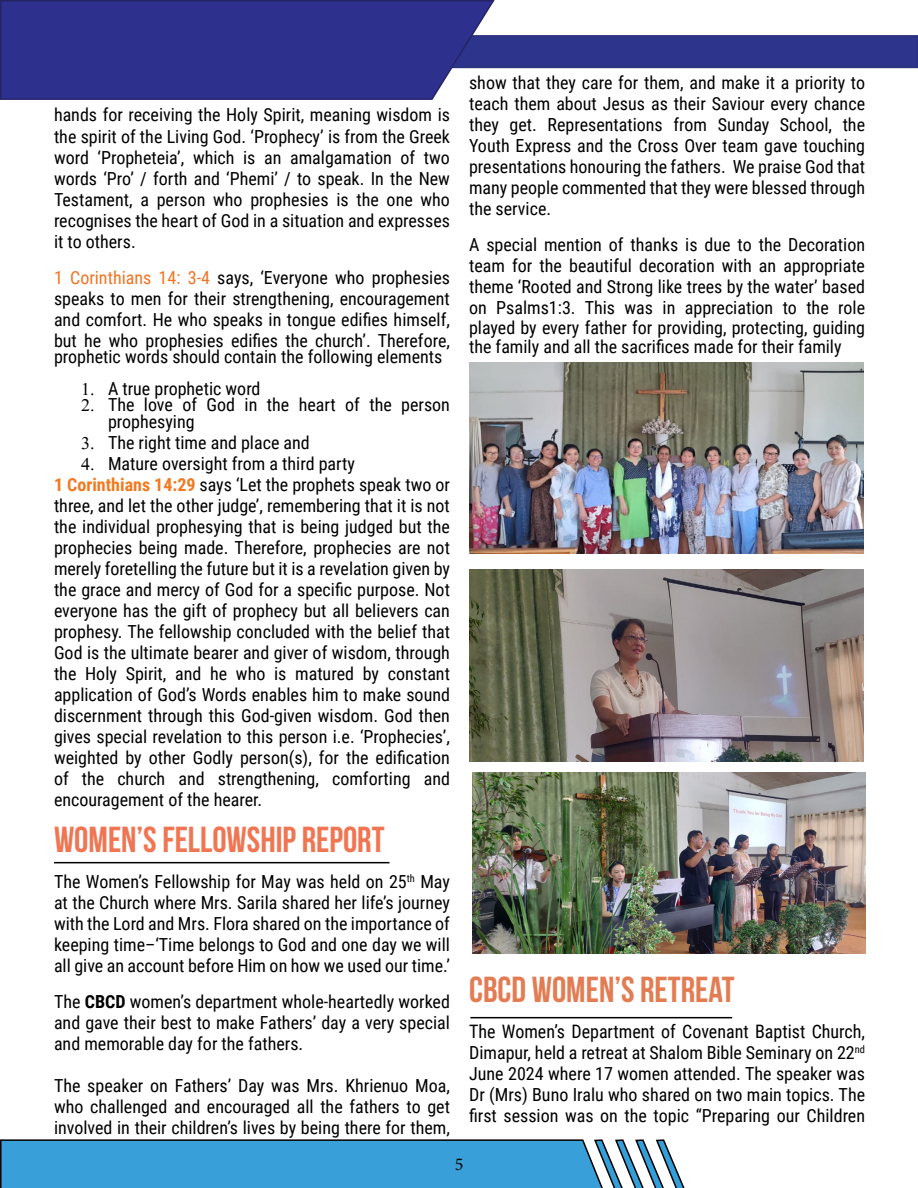
<style>
.page{position:relative;width:918px;height:1188px;background:#fff}
.page>*{position:absolute;margin:0;border:0;box-sizing:border-box;transform-origin:0 0}
.t1{font:700 36px "Bebas Neue";color:#f07653}
.t2{font:700 36px "Bebas Neue";color:#e37c53}
.t3{font:18.6px "Roboto Condensed";color:#000}
.t4{font:18px/21px "Roboto Condensed";color:#000;text-align:justify}
.t5{font:18px "Minion Pro";color:#000}
.s1{color:#f07322}
.s2{font-weight:700;color:#f17a21}
.s3{font-weight:700}
</style>
<div class="page">
<div style="left:441px;top:35px;width:477px;height:33px;background:#2c358b;border:2px solid #2c327b"></div>
<svg style="left:0;top:0;width:496px;height:100px"></svg>
<svg style="left:0;top:1139px;width:685px;height:49px"></svg>
<img style="left:469px;top:362px;width:394px;height:192px">
<img style="left:469px;top:569px;width:395px;height:193px">
<img style="left:473px;top:773px;width:392px;height:181px">
<hr style="left:54px;top:862px;width:336px;height:1px;background:#000">
<hr style="left:470px;top:1017px;width:262px;height:1px;background:#000">
<p class="t4" style="left:54px;top:104px;width:398px">hands for receiving the Holy Spirit, meaning wisdom is the spirit of the Living God. ‘Prophecy’ is from the Greek word ‘Propheteia’, which is an amalgamation of two words ‘Pro’ / forth and ‘Phemi’ / to speak. In the New Testament, a person who prophesies is the one who recognises the heart of God in a situation and expresses it to others.</p>
<p class="t4" style="left:54px;top:266px;width:397px"><span class="s1">1 Corinthians 14: 3-4</span> says, ‘Everyone who prophesies speaks to men for their strengthening, encouragement and comfort. He who speaks in tongue edifies himself, but he who prophesies edifies the church’. Therefore,</p>
<p class="t4" style="left:108px;top:340px;width:336px;line-height:31.5px;text-indent:-54px">prophetic words should contain the following elements<br>A true prophetic word</p>
<p class="t4" style="left:108px;top:396px;width:344px;line-height:16.5px">The love of God in the heart of the person prophesying</p>
<p class="t4" style="left:81px;top:431px;width:230px">✓ The right time and place and</p>
<p class="t4" style="left:54px;top:452px;width:398px;text-align:left;text-indent:27px">✔ Mature oversight from a third party<br><span class="s2">1 Corinthians 14:29</span> says ‘Let the prophets speak two or three, and let the other judge’, remembering that it is not the individual prophesying that is being judged but the prophecies being made. Therefore, prophecies are not merely foretelling the future but it is a revelation given by the grace and mercy of God for a specific purpose. Not everyone has the gift of prophecy but all believers can prophesy. The fellowship concluded with the belief that God is the ultimate bearer and giver of wisdom, through the Holy Spirit, and he who is matured by constant application of God’s Words enables him to make sound discernment through this God-given wisdom. God then gives special revelation to this person i.e. ‘Prophecies’, weighted by other Godly person(s), for the edification of the church and strengthening, comforting and encouragement of the hearer.</p>
<h1 class="t1" style="left:54px;top:820px;width:332px">WOMEN’S FELLOWSHIP REPORT</h1>
<p class="t4" style="left:54px;top:870px;width:398px">The Women’s Fellowship for May was held on 25<sup>th</sup> May at the Church where Mrs. Sarila shared her life’s journey with the Lord and Mrs. Flora shared on the importance of keeping time–‘Time belongs to God and one day we will all give an account before Him on how we used our time.’</p>
<p class="t4" style="left:54px;top:990px;width:398px">The <span class="s3">CBCD</span> women’s department whole-heartedly worked and gave their best to make Fathers’ day a very special and memorable day for the fathers.</p>
<p class="t4" style="left:54px;top:1074px;width:398px">The speaker on Fathers’ Day was Mrs. Khrienuo Moa, who challenged and encouraged all the fathers to get involved in their children’s lives by being there for them,</p>
<p class="t4" style="left:469px;top:72px;width:398px">show that they care for them, and make it a priority to teach them about Jesus as their Saviour every chance they get. Representations from Sunday School, the Youth Express and the Cross Over team gave touching presentations honouring the fathers. We praise God that many people commented that they were blessed through the service.</p>
<p class="t4" style="left:469px;top:234px;width:397px;line-height:20.4px">A special mention of thanks is due to the Decoration team for the beautiful decoration with an appropriate theme ‘Rooted and Strong like trees by the water’ based on Psalms1:3. This was in appreciation to the role played by every father for providing, protecting, guiding the family and all the sacrifices made for their family</p>
<h1 class="t2" style="left:469px;top:970px;width:267px">CBCD WOMEN’S RETREAT</h1>
<p class="t3" style="left:469px;top:1018px;width:397px">The Women’s Department of Covenant Baptist Church,</p>
<p class="t4" style="left:469px;top:1041px;width:398px">Dimapur, held a retreat at Shalom Bible Seminary on 22<sup>nd </sup>June 2024 where 17 women attended. The speaker was Dr (Mrs) Buno Iralu who shared on two main topics. The first session was on the topic “Preparing our Children</p>
<p class="t5" style="left:455px;top:1152px;width:10px">5</p>
</div>
